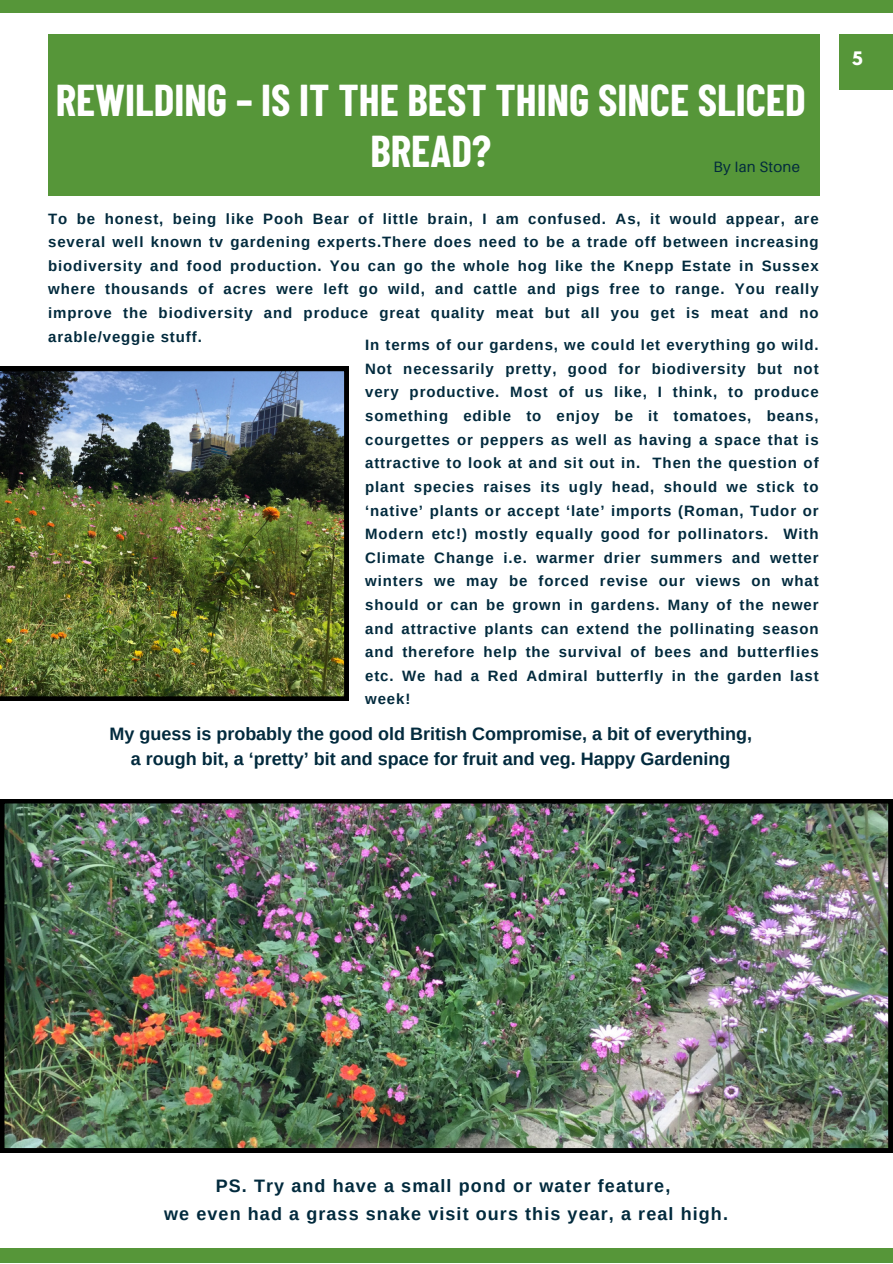
<style>
.page{position:relative;width:893px;height:1264px;background:#fff}
.page>*{position:absolute;margin:0;border:0;box-sizing:border-box;transform-origin:0 0}
.t1{font:700 43.5px/51.3px "Barlow Condensed";color:#fff;text-align:center}
.t2{font:700 18px/24.8px "Arimo";color:#022a3d;text-align:center}
.t3{font:700 18px "Arimo";letter-spacing:.06em;color:#022a3d}
.t4{font:700 16.5px "League Spartan";color:#fff}
.t5{font:700 15px/23.5px "Arimo";letter-spacing:.06em;color:#022a3d;text-align:justify}
.t6{font:15px "Aileron";letter-spacing:.015em;color:#022a3d}
</style>
<div class="page">
<div style="left:0;top:0;width:892px;height:12px;background:#569639"></div>
<div style="left:0;top:1248px;width:892px;height:14px;background:#569639"></div>
<div style="left:838px;top:34px;width:54px;height:55px;background:#569639"></div>
<div style="left:48px;top:34px;width:771px;height:161px;background:#569639"></div>
<img style="left:0;top:367px;width:348px;height:333px">
<img style="left:0;top:799px;width:892px;height:353px">
<p class="t1" style="left:56px;top:73px;width:751px">REWILDING – IS IT THE BEST THING SINCE SLICED<br>BREAD?</p>
<p class="t6" style="left:713px;top:158px;width:88px">By Ian Stone</p>
<p class="t5" style="left:48px;top:206px;width:772px">To be honest, being like Pooh Bear of little brain, I am confused. As, it would appear, are several well known tv gardening experts.There does need to be a trade off between increasing biodiversity and food production. You can go the whole hog like the Knepp Estate in Sussex where thousands of acres were left go wild, and cattle and pigs free to range. You really improve the biodiversity and produce great quality meat but all you get is meat and no arable/veggie stuff.</p>
<p class="t5" style="left:365px;top:333px;width:455px">In terms of our gardens, we could let everything go wild.<br>Not necessarily pretty, good for biodiversity but not very productive. Most of us like, I think, to produce something edible to enjoy be it tomatoes, beans, courgettes or peppers as well as having a space that is attractive to look at and sit out in. Then the question of plant species raises its ugly head, should we stick to ‘native’ plants or accept ‘late’ imports (Roman, Tudor or Modern etc!) mostly equally good for pollinators. With Climate Change i.e. warmer drier summers and wetter winters we may be forced revise our views on what should or can be grown in gardens. Many of the newer and attractive plants can extend the pollinating season and therefore help the survival of bees and butterflies etc. We had a Red Admiral butterfly in the garden last week!</p>
<p class="t2" style="left:109px;top:721px;width:644px">My guess is probably the good old British Compromise, a bit of everything, a rough bit, a ‘pretty’ bit and space for fruit and veg. Happy Gardening</p>
<p class="t4" style="left:852px;top:51px;width:12px">5</p>
<p class="t3" style="left:216px;top:1175px;width:456px">PS. Try and have a small pond or water feature,</p>
<p class="t3" style="left:164px;top:1203px;width:565px">we even had a grass snake visit ours this year, a real high.</p>
</div>
